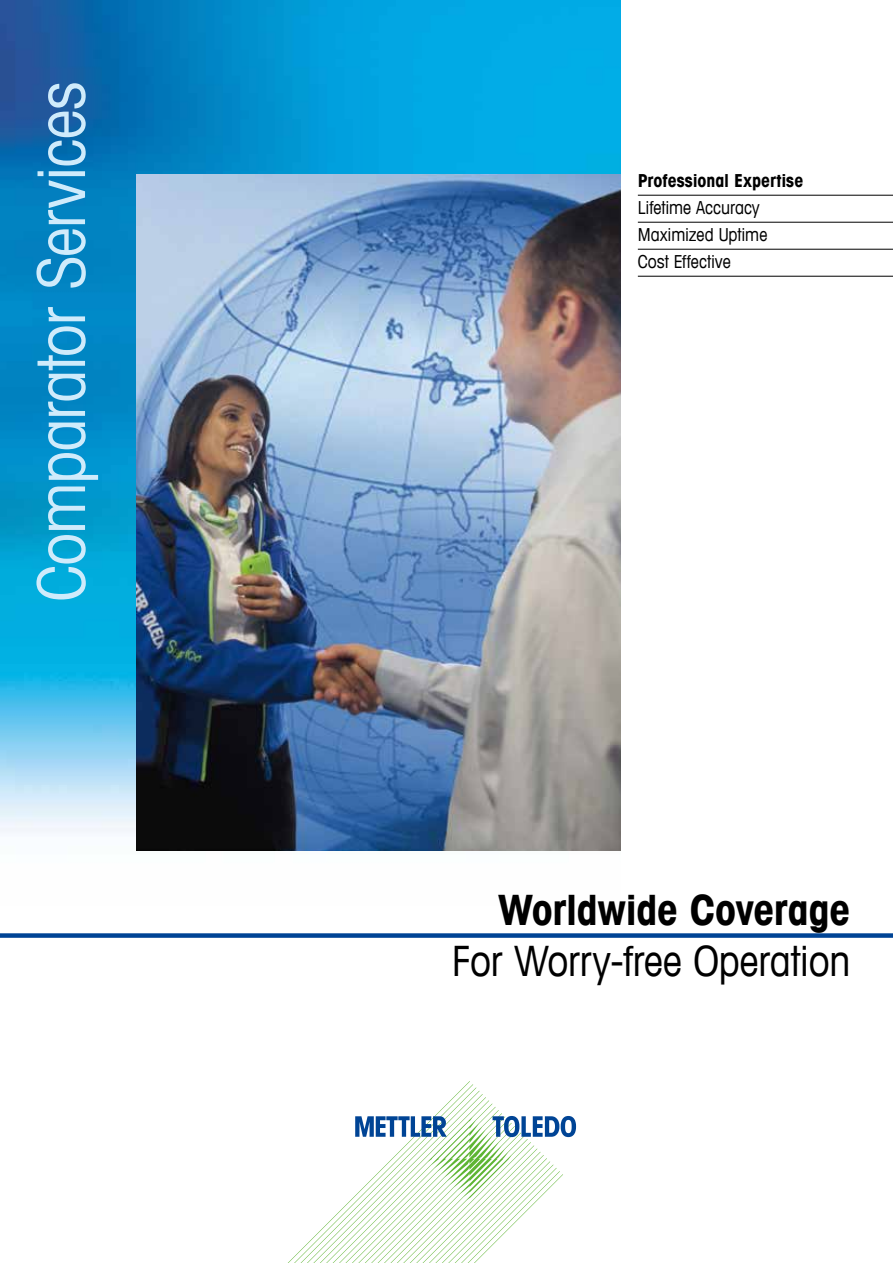
<style>
.page{position:relative;width:893px;height:1263px;background:#fff}
.page>*{position:absolute;margin:0;border:0;box-sizing:border-box;transform-origin:0 0}
.t1{font:condensed 66px "Avant Garde Com";letter-spacing:-.015em;color:#cfebfb}
.t2{font:condensed 42px "Avant Garde Com";letter-spacing:-.005em;color:#000}
.t3{font:700 condensed 42px "Avant Garde Com";letter-spacing:-.01em;color:#000}
.t4{font:condensed 18px/27px "Avant Garde Com";letter-spacing:-.005em;color:#000}
.t5{font:700 condensed 18px "Avant Garde Com";color:#000}
</style>
<div class="page">
<img style="left:0;top:0;width:621px;height:851px">
<div style="left:0;top:933px;width:893px;height:5px;background:#004495"></div>
<svg style="left:288px;top:1081px;width:288px;height:182px"></svg>
<hr style="left:638px;top:195px;width:255px;height:1px;background:#000">
<hr style="left:638px;top:222px;width:255px;height:1px;background:#000">
<hr style="left:638px;top:249px;width:255px;height:1px;background:#000">
<hr style="left:638px;top:276px;width:255px;height:1px;background:#000">
<img style="left:136px;top:174px;width:485px;height:676px">
<h1 class="t1" style="left:21px;top:601px;width:522px;rotate:-90deg">Comparator Services</h1>
<p class="t5" style="left:638px;top:169px;width:167px">Professional Expertise</p>
<p class="t4" style="left:638px;top:194px;width:131px">Lifetime Accuracy<br>Maximized Uptime<br>Cost Effective</p>
<h2 class="t3" style="left:498px;top:883px;width:354px">Worldwide Coverage</h2>
<h2 class="t2" style="left:452px;top:935px;width:400px">For Worry-free Operation</h2>
</div>
